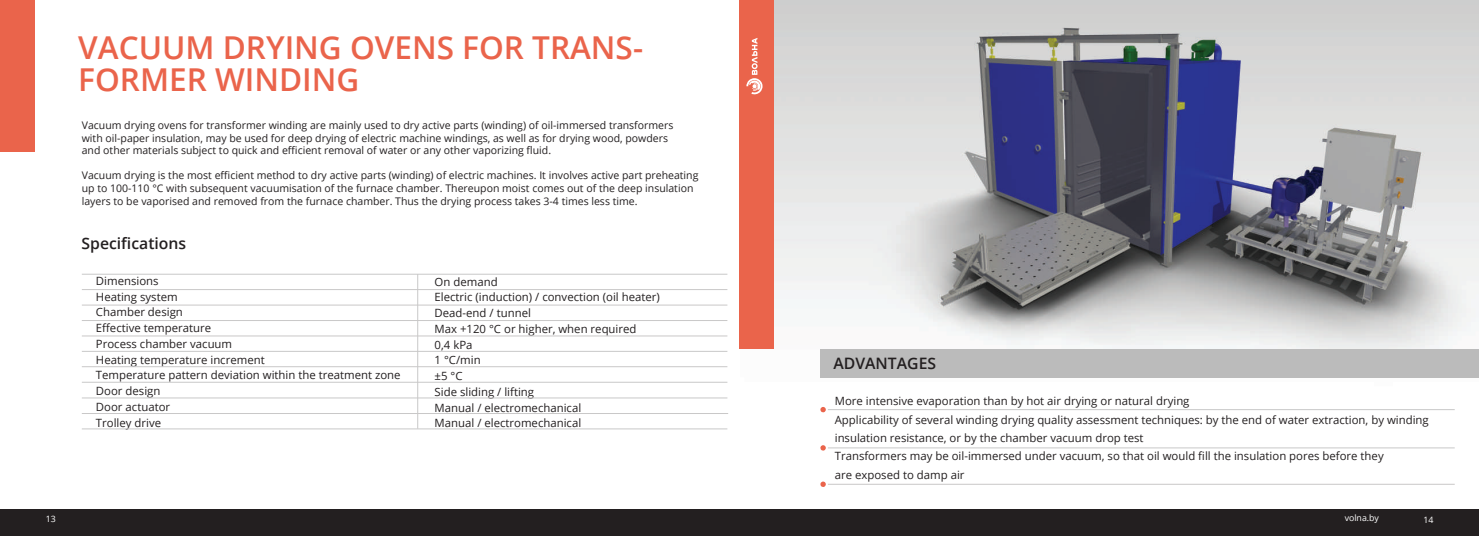
<style>
.page{position:relative;width:1479px;height:536px;background:#fff}
.page>*{position:absolute;margin:0;border:0;box-sizing:border-box;transform-origin:0 0}
.t1{font:600 31.5px/31.5px "Open Sans";color:#ea644b}
.t2{font:600 15.75px "Open Sans";color:#231f20}
.t3{font:11.38px/15.8px "Open Sans";color:#231f20}
.t4{font:10.5px/12.6px "Open Sans";color:#231f20}
.t5{font:8.75px "Open Sans";color:#fff}
</style>
<div class="page">
<div style="left:0;top:509px;width:1478px;height:26px;background:#231f20"></div>
<div style="left:0;top:510px;width:1478px;height:26px;background:#231f20"></div>
<div style="left:0;top:0;width:35px;height:151px;background:#ea644b"></div>
<img style="left:774px;top:0;width:704px;height:349px">
<div style="left:739px;top:0;width:35px;height:349px;background:#ea644b"></div>
<svg style="left:746px;top:38px;width:17px;height:57px"></svg>
<svg style="left:820px;top:407px;width:5px;height:5px"></svg>
<hr style="left:827px;top:409px;width:627px;height:1px;background:#c9c8c8">
<svg style="left:820px;top:445px;width:5px;height:6px"></svg>
<hr style="left:827px;top:447px;width:627px;height:1px;background:#c9c8c8">
<svg style="left:820px;top:481px;width:5px;height:6px"></svg>
<hr style="left:827px;top:484px;width:627px;height:1px;background:#c9c8c8">
<div style="left:820px;top:349px;width:658px;height:29px;background:#bbb"></div>
<hr style="left:82px;top:289px;width:645px;height:1px;background:#c9c8c8">
<hr style="left:82px;top:305px;width:645px;height:1px;background:#c9c8c8">
<hr style="left:82px;top:320px;width:645px;height:1px;background:#c9c8c8">
<hr style="left:82px;top:335px;width:645px;height:1px;background:#c9c8c8">
<hr style="left:82px;top:351px;width:645px;height:1px;background:#c9c8c8">
<hr style="left:82px;top:274px;width:645px;height:1px;background:#c9c8c8">
<hr style="left:82px;top:382px;width:645px;height:1px;background:#c9c8c8">
<hr style="left:82px;top:397px;width:645px;height:1px;background:#c9c8c8">
<hr style="left:82px;top:366px;width:645px;height:1px;background:#c9c8c8">
<hr style="left:82px;top:413px;width:646px;height:1px;background:#c9c8c8">
<hr style="left:82px;top:428px;width:645px;height:1px;background:#c9c8c8">
<hr style="left:417px;top:274px;width:1px;height:155px;background:#c9c8c8">
<h1 class="t1" style="left:78px;top:31px;width:566px">VACUUM DRYING OVENS FOR TRANS-<br>FORMER WINDING</h1>
<p class="t4" style="left:82px;top:119px;width:593px">Vacuum drying ovens for transformer winding are mainly used to dry active parts (winding) of oil-immersed transformers with oil-paper insulation, may be used for deep drying of electric machine windings, as well as for drying wood, powders and other materials subject to quick and efficient removal of water or any other vaporizing fluid.</p>
<p class="t4" style="left:82px;top:169px;width:618px">Vacuum drying is the most efficient method to dry active parts (winding) of electric machines. It involves active part preheating up to 100-110 °C with subsequent vacuumisation of the furnace chamber. Thereupon moist comes out of the deep insulation layers to be vaporised and removed from the furnace chamber. Thus the drying process takes 3-4 times less time.</p>
<h2 class="t2" style="left:82px;top:233px;width:106px">Specifications</h2>
<p class="t3" style="left:96px;top:272px;width:306px">Dimensions<br>Heating system<br>Chamber design<br>Effective temperature<br>Process chamber vacuum<br>Heating temperature increment<br>Temperature pattern deviation within the treatment zone<br>Door design<br>Door actuator<br>Trolley drive</p>
<p class="t3" style="left:434px;top:273px;width:227px">On demand<br>Electric (induction) / convection (oil heater)<br>Dead-end / tunnel<br>Max +120 °C or higher, when required<br>0,4 kPa<br>1 °C/min<br>±5 °C<br>Side sliding / lifting<br>Manual / electromechanical<br>Manual / electromechanical</p>
<h2 class="t2" style="left:833px;top:352px;width:104px">ADVANTAGES</h2>
<p class="t3" style="left:834px;top:392px;width:595px;line-height:18.4px">More intensive evaporation than by hot air drying or natural drying<br>Applicability of several winding drying quality assessment techniques: by the end of water extraction, by winding insulation resistance, or by the chamber vacuum drop test<br>Transformers may be oil-immersed under vacuum, so that oil would fill the insulation pores before they<br>are exposed to damp air</p>
<p class="t5" style="left:46px;top:513px;width:12px">13</p>
<p class="t5" style="left:1344px;top:512px;width:36px">volna.by</p>
<p class="t5" style="left:1423px;top:513px;width:12px">14</p>
</div>
